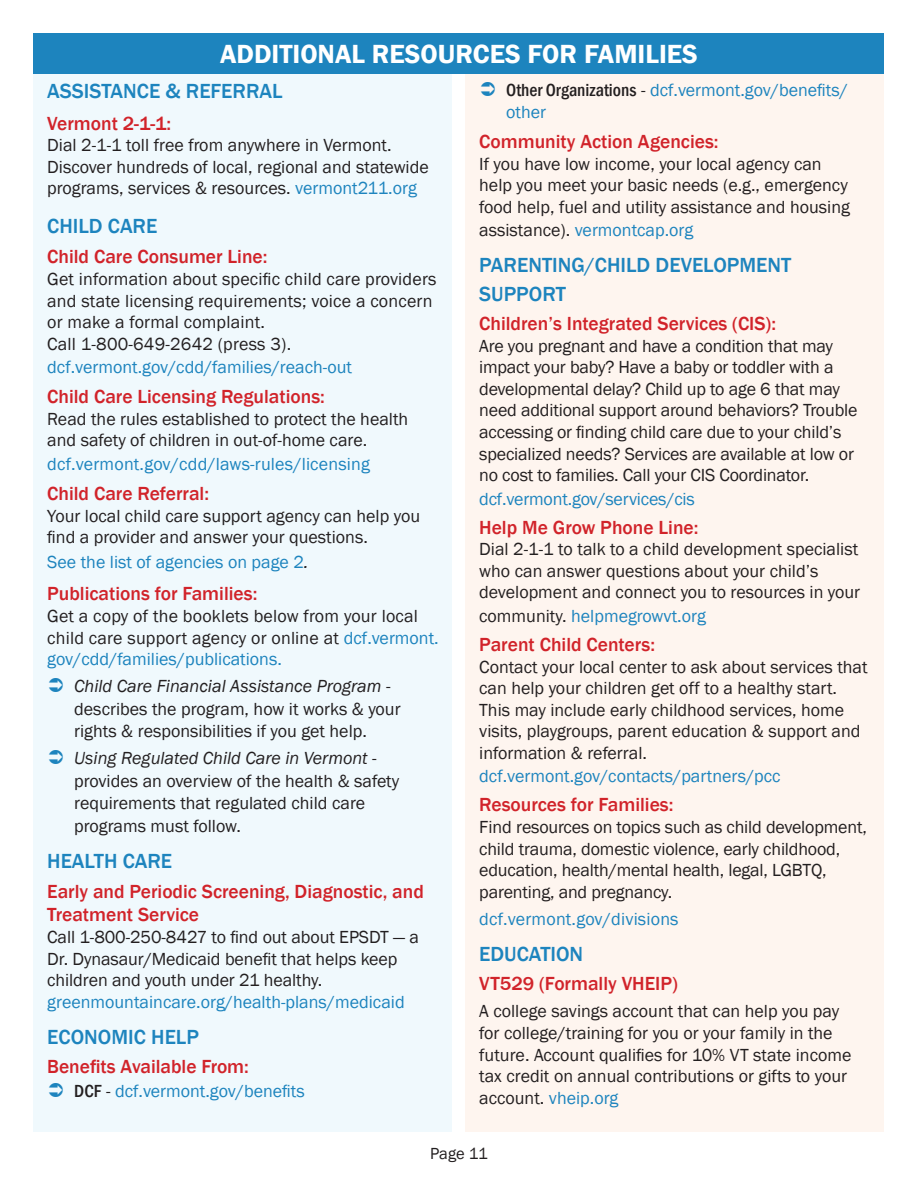
<style>
.page{position:relative;width:918px;height:1188px;background:#fff}
.page>*{position:absolute;margin:0;border:0;box-sizing:border-box;transform-origin:0 0}
.t1{font:600 27px "Franklin Gothic";color:#fff}
.t2{font:500 21px/28.8px "Franklin Gothic";color:#1d84be}
.intro_body_text{font:500 19.5px/23.4px "Franklin Gothic";color:#d1232a}
.t3{font:18px/21.6px "Franklin Gothic";color:#231f20}
.t4{font:18px/21.6px "Franklin Gothic";color:#1d84be}
.t5{font:16.5px "Franklin Gothic";color:#231f20}
.s1{color:#1d84be}
.s2{font-style:italic;color:#231f20}
.s3{font-style:italic}
.s4{font-weight:500;font-stretch:condensed;color:#231f20}
.s5{color:#231f20}
</style>
<div class="page">
<div style="left:34px;top:59px;width:418px;height:1073px;background:#f0f9fd"></div>
<div style="left:466px;top:59px;width:418px;height:1073px;background:#fef5ef"></div>
<div style="left:34px;top:34px;width:850px;height:40px;background:#1d84be"></div>
<p class="t1" style="left:220px;top:37px;width:479px">ADDITIONAL RESOURCES FOR FAMILIES</p>
<p class="t2" style="left:47px;top:77px;width:237px">ASSISTANCE &amp; REFERRAL</p>
<p class="intro_body_text" style="left:47px;top:112px;width:126px">Vermont 2-1-1:</p>
<p class="t3" style="left:47px;top:135px;width:383px">Dial 2-1-1 toll free from anywhere in Vermont.<br>Discover hundreds of local, regional and statewide programs, services &amp; resources. <span class="s1">vermont211.org</span></p>
<p class="t2" style="left:47px;top:212px;width:112px">CHILD CARE</p>
<p class="intro_body_text" style="left:47px;top:245px;width:222px">Child Care Consumer Line:</p>
<p class="t3" style="left:47px;top:269px;width:391px">Get information about specific child care providers and state licensing requirements; voice a concern or make a formal complaint.<br>Call 1-800-649-2642 (press 3).</p>
<p class="t4" style="left:47px;top:357px;width:306px">dcf.vermont.gov/cdd/families/reach-out</p>
<p class="intro_body_text" style="left:47px;top:385px;width:279px">Child Care Licensing Regulations:</p>
<p class="t3" style="left:47px;top:408px;width:363px">Read the rules established to protect the health and safety of children in out-of-home care.</p>
<p class="t4" style="left:47px;top:453px;width:324px">dcf.vermont.gov/cdd/laws-rules/licensing</p>
<p class="intro_body_text" style="left:47px;top:482px;width:163px">Child Care Referral:</p>
<p class="t3" style="left:47px;top:505px;width:374px">Your local child care support agency can help you find a provider and answer your questions.</p>
<p class="t4" style="left:47px;top:552px;width:263px">See the list of agencies on page 2<span class="s2">.</span></p>
<p class="intro_body_text" style="left:47px;top:582px;width:212px">Publications for Families:</p>
<p class="t3" style="left:47px;top:606px;width:393px">Get a copy of the booklets below from your local child care support agency or online at <span class="s1">dcf.vermont. gov/cdd/families/publications.</span></p>
<p class="t3" style="left:74px;top:675px;width:328px;line-height:22.5px"><span class="s3">Child Care Financial Assistance Program</span> - describes the program, how it works &amp; your rights &amp; responsibilities if you get help.</p>
<p class="t3" style="left:74px;top:748px;width:327px;line-height:22.5px"><span class="s3">Using Regulated Child Care in Vermont</span> - provides an overview of the health &amp; safety requirements that regulated child care programs must follow.</p>
<p class="t2" style="left:47px;top:847px;width:127px">HEALTH CARE</p>
<p class="intro_body_text" style="left:47px;top:880px;width:378px">Early and Periodic Screening, Diagnostic, and<br>Treatment Service</p>
<p class="t3" style="left:47px;top:927px;width:373px">Call 1-800-250-8427 to find out about EPSDT — a Dr. Dynasaur/Medicaid benefit that helps keep children and youth under 21 healthy. <span class="s1">greenmountaincare.org/health-plans/medicaid</span></p>
<p class="t2" style="left:47px;top:1023px;width:153px">ECONOMIC HELP</p>
<p class="intro_body_text" style="left:47px;top:1055px;width:203px">Benefits Available From:</p>
<p class="t4" style="left:74px;top:1081px;width:232px"><span class="s4">DCF</span> <span class="s5">-</span> dcf.vermont.gov/benefits</p>
<p class="t4" style="left:506px;top:80px;width:343px"><span class="s4">Other Organizations</span> <span class="s5">-</span> dcf.vermont.gov/benefits/ other</p>
<p class="intro_body_text" style="left:479px;top:130px;width:241px">Community Action Agencies:</p>
<p class="t3" style="left:479px;top:153px;width:372px">If you have low income, your local agency can help you meet your basic needs (e.g., emergency food help, fuel and utility assistance and housing</p>
<p class="t4" style="left:479px;top:220px;width:216px"><span class="s5">assistance).</span> vermontcap.org</p>
<p class="t2" style="left:479px;top:251px;width:314px">PARENTING/CHILD DEVELOPMENT<br>SUPPORT</p>
<p class="intro_body_text" style="left:479px;top:312px;width:298px">Children’s Integrated Services (CIS):</p>
<p class="t3" style="left:479px;top:335px;width:380px">Are you pregnant and have a condition that may impact your baby? Have a baby or toddler with a developmental delay? Child up to age 6 that may need additional support around behaviors? Trouble accessing or finding child care due to your child’s specialized needs? Services are available at low or no cost to families. Call your CIS Coordinator.</p>
<p class="t4" style="left:479px;top:488px;width:217px">dcf.vermont.gov/services/cis</p>
<p class="intro_body_text" style="left:479px;top:516px;width:221px">Help Me Grow Phone Line:</p>
<p class="t3" style="left:479px;top:539px;width:383px">Dial 2-1-1 to talk to a child development specialist who can answer questions about your child’s development and connect you to resources in your</p>
<p class="t4" style="left:479px;top:605px;width:228px"><span class="s5">community.</span> helpmegrowvt.org</p>
<p class="intro_body_text" style="left:479px;top:633px;width:177px">Parent Child Centers:</p>
<p class="t3" style="left:479px;top:656px;width:390px">Contact your local center to ask about services that can help your children get off to a healthy start.<br>This may include early childhood services, home visits, playgroups, parent education &amp; support and information &amp; referral.</p>
<p class="t4" style="left:479px;top:766px;width:303px">dcf.vermont.gov/contacts/partners/pcc</p>
<p class="intro_body_text" style="left:479px;top:793px;width:196px">Resources for Families:</p>
<p class="t3" style="left:479px;top:817px;width:389px">Find resources on topics such as child development, child trauma, domestic violence, early childhood, education, health/mental health, legal, LGBTQ, parenting, and pregnancy.</p>
<p class="t4" style="left:479px;top:909px;width:201px">dcf.vermont.gov/divisions</p>
<p class="t2" style="left:479px;top:940px;width:106px">EDUCATION</p>
<p class="intro_body_text" style="left:479px;top:972px;width:200px">VT529 (Formally VHEIP)</p>
<p class="t3" style="left:479px;top:1001px;width:374px">A college savings account that can help you pay for college/training for you or your family in the future. Account qualifies for 10% VT state income tax credit on annual contributions or gifts to your account. <span class="s1">vheip.org</span></p>
<p class="t5" style="left:430px;top:1143px;width:59px">Page 11</p>
</div>
